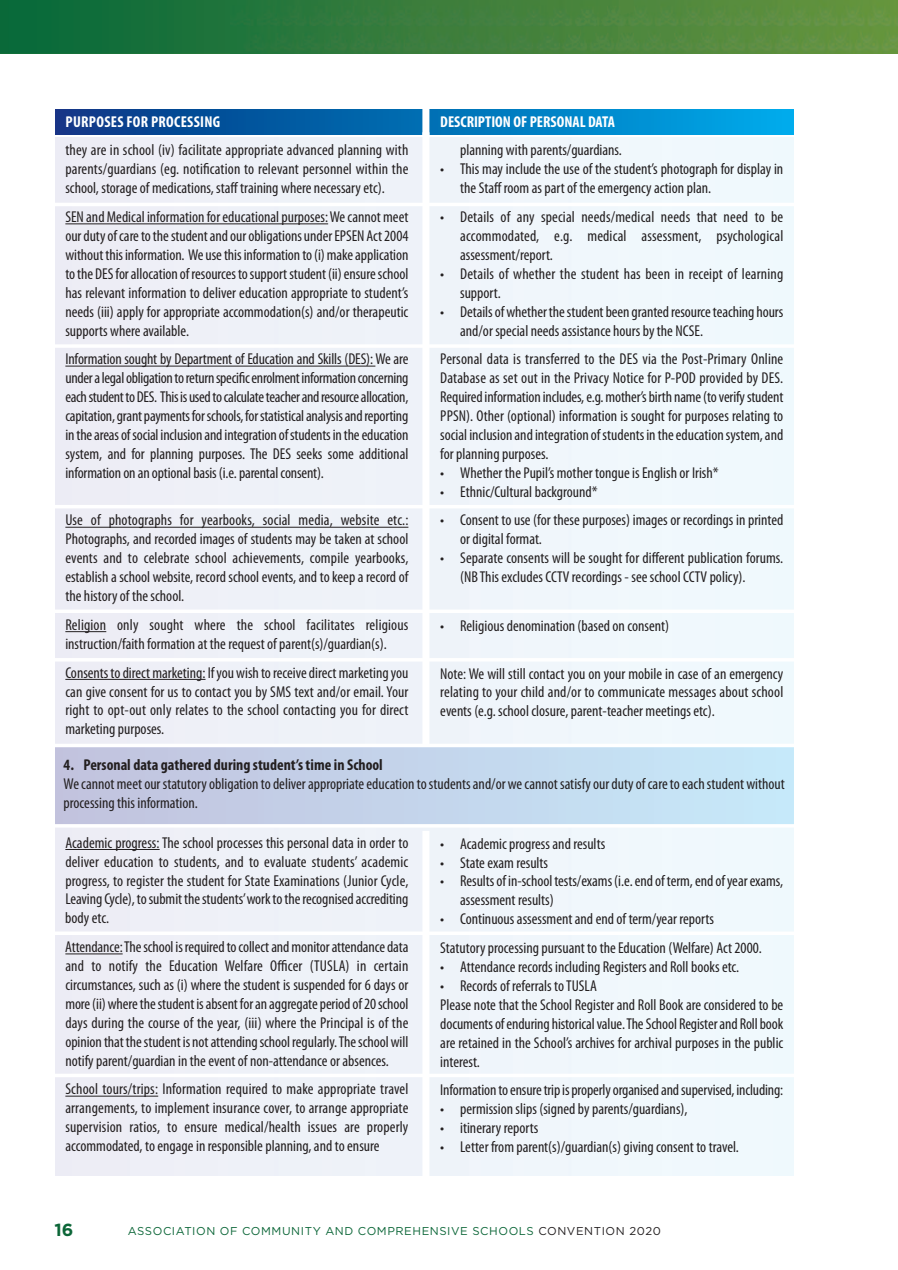
<style>
.page{position:relative;width:898px;height:1270px;background:#fff}
.page>*{position:absolute;margin:0;border:0;box-sizing:border-box;transform-origin:0 0}
.t1{font:700 17.5px "Gotham";color:#0c6638}
.t2{font:condensed 15.75px/18.9px "Myriad Pro";color:#231f20;text-align:justify}
.t3{font:700 condensed 15.75px "Myriad Pro";color:#231f20}
.t4{font:700 condensed 15.75px "Myriad Pro";color:#fff}
.t5{font:700 condensed 15.75px "Myriad Pro";letter-spacing:.02em;color:#fff}
.t6{font:11.38px "Gotham";letter-spacing:.05em;color:#0c6638}
.s1{color:#231f20}
</style>
<div class="page">
<img style="left:0;top:0;width:898px;height:54px">
<div style="left:56px;top:138px;width:738px;height:1037px;background:linear-gradient(to right,#c2c2dd,#c6e9fa)"></div>
<div style="left:56px;top:138px;width:738px;height:606px;background:#eff3f9"></div>
<div style="left:56px;top:828px;width:738px;height:347px;background:#eff3f9"></div>
<div style="left:56px;top:109px;width:738px;height:26px;background:linear-gradient(to right,#083583,#00aae9)"></div>
<hr style="left:65px;top:223px;width:263px;height:1px;background:#231f20">
<hr style="left:65px;top:366px;width:310px;height:1px;background:#231f20">
<hr style="left:65px;top:527px;width:343px;height:1px;background:#231f20">
<hr style="left:65px;top:631px;width:41px;height:1px;background:#231f20">
<hr style="left:65px;top:679px;width:141px;height:1px;background:#231f20">
<hr style="left:65px;top:849px;width:95px;height:1px;background:#231f20">
<hr style="left:65px;top:953px;width:58px;height:1px;background:#231f20">
<hr style="left:65px;top:1096px;width:93px;height:1px;background:#231f20">
<div style="left:422px;top:831px;width:7px;height:354px;background:#fff"></div>
<div style="left:422px;top:132px;width:7px;height:612px;background:#fff"></div>
<div style="left:422px;top:104px;width:7px;height:31px;background:#fff"></div>
<hr style="left:41px;top:744px;width:767px;height:3px;background:#fff">
<hr style="left:41px;top:203px;width:767px;height:3px;background:#fff">
<hr style="left:41px;top:344px;width:767px;height:4px;background:#fff">
<hr style="left:41px;top:505px;width:767px;height:3px;background:#fff">
<hr style="left:41px;top:610px;width:767px;height:3px;background:#fff">
<hr style="left:41px;top:658px;width:767px;height:4px;background:#fff">
<hr style="left:41px;top:931px;width:767px;height:4px;background:#fff">
<hr style="left:41px;top:1074px;width:767px;height:3px;background:#fff">
<hr style="left:39px;top:824px;width:767px;height:4px;background:#fff">
<p class="t5" style="left:66px;top:116px;width:156px">PURPOSES FOR PROCESSING</p>
<p class="t2" style="left:65px;top:142px;width:345px">they are in school (iv) facilitate appropriate advanced planning with parents/guardians (eg. notification to relevant personnel within the school, storage of medications, staff training where necessary etc).</p>
<p class="t2" style="left:65px;top:209px;width:345px">SEN andMedical information foreducationalpurposes:Wecannotmeet ourdutyofcaretothestudentandourobligationsunderEPSEN Act2004 without thisinformation. Weusethisinformation to(i)makeapplication tothe DESforallocation of resourcestosupportstudent (ii)ensureschool has relevant information to deliver education appropriate to student’s needs (iii) apply for appropriate accommodation(s) and/or therapeutic supports where available.</p>
<p class="t2" style="left:65px;top:351px;width:345px">Information sought by Department of Education and Skills (DES):We are underalegalobligation toreturn specificenrolmentinformation concerning each studenttoDES. Thisisusedtocalculateteacherandresourceallocation, capitation,grantpaymentsforschools,forstatisticalanalysisandreporting in theareasofsocial inclusion andintegration ofstudentsin theeducation system, and for planning purposes. The DES seeks some additional information on an optionalbasis(i.e.parentalconsent).</p>
<p class="t2" style="left:65px;top:512px;width:345px">Use of photographs for yearbooks, social media, website etc.:<br>Photographs, and recorded images of students may be taken at school events and to celebrate school achievements, compile yearbooks, establish a school website, record school events, and to keep a record of the history of the school.</p>
<p class="t2" style="left:65px;top:617px;width:345px">Religion only sought where the school facilitates religious instruction/faith formation at the request of parent(s)/guardian(s).</p>
<p class="t2" style="left:65px;top:664px;width:345px">Consentstodirectmarketing: Ifyouwish toreceivedirectmarketingyou can give consent for us to contact you by SMS text and/or email. Your right to opt-out only relates to the school contacting you for direct marketing purposes.</p>
<p class="t4" style="left:440px;top:116px;width:176px">DESCRIPTION OF PERSONAL DATA</p>
<p class="t2" style="left:460px;top:142px;width:163px">planning with parents/guardians.</p>
<p class="t2" style="left:460px;top:161px;width:325px;text-indent:-20px">• This may include the use of the student’s photograph for display in the Staff room as part of the emergency action plan.</p>
<p class="t2" style="left:460px;top:209px;width:325px;text-indent:-20px">• Details of any special needs/medical needs that need to be accommodated, e.g. medical assessment, psychological assessment/report.</p>
<p class="t2" style="left:460px;top:265px;width:325px;text-indent:-20px">• Details of whether the student has been in receipt of learning support.</p>
<p class="t2" style="left:460px;top:303px;width:325px;text-indent:-20px">• Detailsofwhether thestudentbeen grantedresourceteaching hours and/or special needs assistance hours by the NCSE.</p>
<p class="t2" style="left:440px;top:351px;width:345px">Personal data is transferred to the DES via the Post-Primary Online Database as set out in the Privacy Notice for P-POD provided by DES.<br>Requiredinformation includes,e.g.mother’sbirth name(toverifystudent PPSN). Other (optional) information is sought for purposes relating to social inclusion andintegration ofstudentsin theeducation system,and for planning purposes.</p>
<p class="t2" style="left:440px;top:464px;width:280px">• Whether the Pupil’s mother tongue is English or Irish*</p>
<p class="t2" style="left:440px;top:483px;width:159px">• Ethnic/Cultural background*</p>
<p class="t2" style="left:460px;top:512px;width:325px;text-indent:-20px">• Consent to use (for these purposes) images or recordings in printed or digital format.</p>
<p class="t2" style="left:460px;top:550px;width:325px;text-indent:-20px">• Separate consents will be sought for different publication forums. (NB This excludes CCTV recordings - see school CCTV policy).</p>
<p class="t2" style="left:440px;top:617px;width:230px">• Religious denomination (based on consent)</p>
<p class="t2" style="left:440px;top:665px;width:345px">Note: We will still contact you on your mobile in case of an emergency relating to your child and/or to communicate messages about school events (e.g. school closure, parent-teacher meetings etc).</p>
<p class="t3" style="left:64px;top:759px;width:321px">4. Personal data gathered during student’s time in School</p>
<p class="t2" style="left:64px;top:776px;width:723px">Wecannotmeetourstatutoryobligation todeliverappropriateeducation tostudentsand/or wecannotsatisfyourdutyofcaretoeach student without processing this information.</p>
<p class="t2" style="left:65px;top:834px;width:345px">Academic progress: The school processes this personal data in order to deliver education to students, and to evaluate students’ academic progress, to register the student for State Examinations (Junior Cycle, LeavingCycle), tosubmit thestudents’worktotherecognisedaccrediting body etc.</p>
<p class="t2" style="left:65px;top:939px;width:345px">Attendance:Theschool isrequiredtocollectandmonitorattendancedata and to notify the Education Welfare Officer (TUSLA) in certain circumstances, such as (i) where the student is suspended for 6 days or more(ii)wherethestudent isabsent foran aggregateperiodof20school days during the course of the year, (iii) where the Principal is of the opinion that thestudent is notattendingschool regularly.Theschoolwill notify parent/guardian in the event of non-attendance or absences.</p>
<p class="t2" style="left:65px;top:1081px;width:345px">School tours/trips: Information required to make appropriate travel arrangements, to implement insurance cover, to arrange appropriate supervision ratios, to ensure medical/health issues are properly accommodated, to engage in responsible planning, and to ensure</p>
<p class="t2" style="left:440px;top:835px;width:166px">• Academic progress and results</p>
<p class="t2" style="left:440px;top:854px;width:109px">• State exam results</p>
<p class="t2" style="left:460px;top:873px;width:325px;text-indent:-20px">• Resultsof in-school tests/exams(i.e.endof term,endofyearexams, assessment results)</p>
<p class="t2" style="left:440px;top:906px;width:323px;line-height:28.9px">• Continuous assessment and end of term/year reports<br>Statutory processing pursuant to the Education (Welfare) Act 2000.</p>
<p class="t2" style="left:440px;top:959px;width:300px">• Attendance records including Registers and Roll books etc.</p>
<p class="t2" style="left:440px;top:978px;width:345px;text-align:left">• Records of referrals toTUSLA<br>Please note that the School Register and Roll Book are considered to be documentsofenduring historicalvalue.TheSchool Registerand Rollbook are retained in the School’s archives for archival purposes in the public interest.</p>
<p class="t2" style="left:440px;top:1082px;width:344px">Information toensuretripisproperlyorganisedandsupervised, including:</p>
<p class="t2" style="left:440px;top:1101px;width:249px">• permission slips (signed by parents/guardians),</p>
<p class="t2" style="left:440px;top:1120px;width:100px">• itinerary reports</p>
<p class="t2" style="left:440px;top:1139px;width:300px">• Letter from parent(s)/guardian(s) giving consent to travel.</p>
<p class="t1" style="left:55px;top:1220px;width:20px">16</p>
<p class="t6" style="left:128px;top:1225px;width:535px">ASSOCIATION OF COMMUNITY AND COMPREHENSIVE SCHOOLS <span class="s1">CONVENTION 2020</span></p>
</div>
